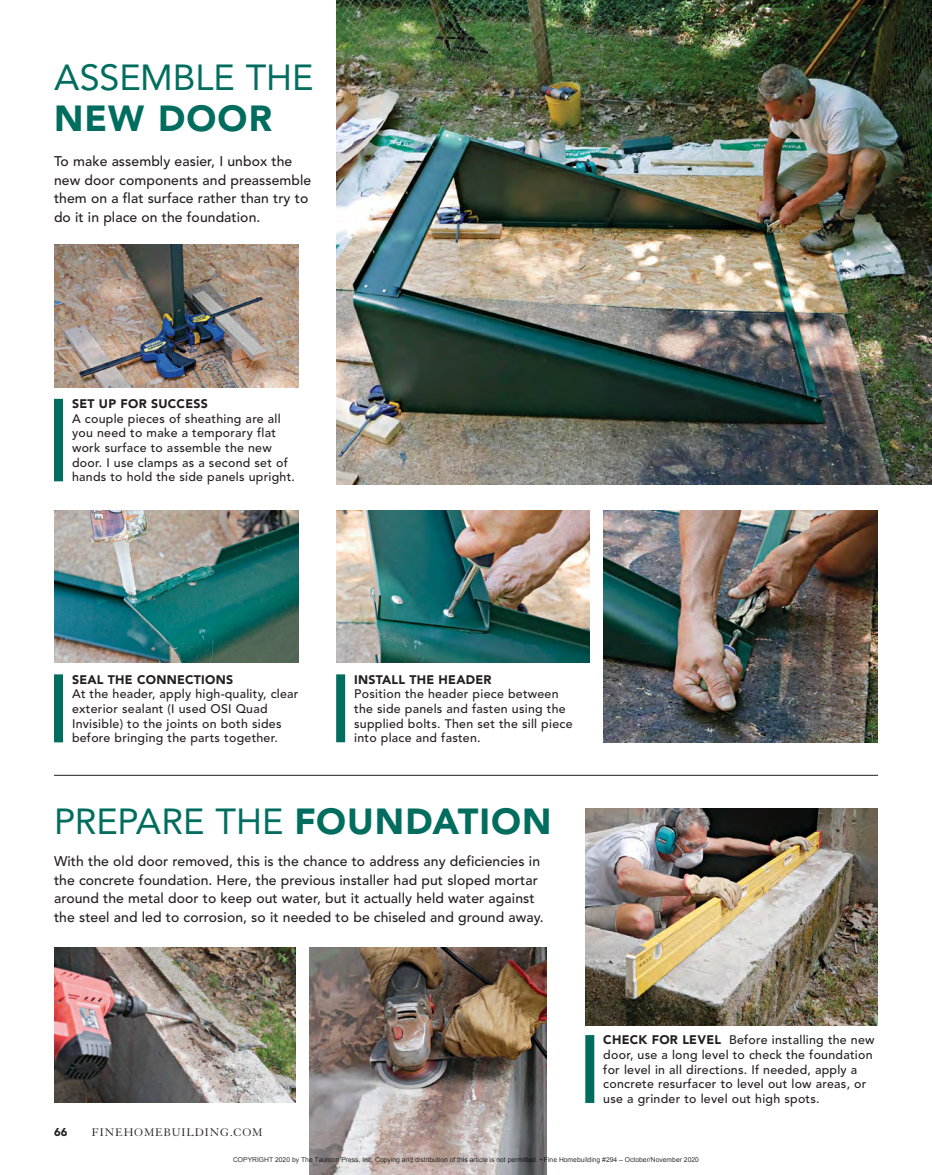
<style>
.page{position:relative;width:932px;height:1175px;background:#fff}
.page>*{position:absolute;margin:0;border:0;box-sizing:border-box;transform-origin:0 0}
.t1{font:36px/40.5px "Avenir LT Std";letter-spacing:-.005em;color:#006d5e}
.t2{font:900 36px "Avenir LT Std";letter-spacing:.025em;color:#006d5e}
.t3{font:500 13.95px/18.6px "Avenir LT Std";letter-spacing:.005em;color:#231f20}
.t4{font:500 12.3px/14.7px "Avenir LT Std";letter-spacing:.02em;color:#231f20}
.t5{font:12px "Granjon LT Std";letter-spacing:.07em;color:#231f20}
.t6{font:900 11.25px "Avenir LT Std";color:#231f20}
.t7{font:6.75px "Arial";color:rgb(0 0 0/.8)}
.s1{font-weight:900}
.s2{font-weight:900;font-style:italic;color:#fff}
.s3{font-weight:400}
</style>
<div class="page">
<img style="left:336px;top:0;width:596px;height:484px">
<img style="left:54px;top:244px;width:244px;height:143px">
<img style="left:54px;top:511px;width:244px;height:151px">
<img style="left:336px;top:511px;width:254px;height:151px">
<img style="left:603px;top:511px;width:275px;height:231px">
<img style="left:54px;top:947px;width:242px;height:155px">
<img style="left:309px;top:947px;width:237px;height:227px">
<img style="left:585px;top:808px;width:293px;height:217px">
<div style="left:54px;top:399px;width:9px;height:82px;background:#006d5e"></div>
<div style="left:54px;top:674px;width:9px;height:68px;background:#006d5e"></div>
<div style="left:585px;top:1035px;width:9px;height:67px;background:#006d5e"></div>
<div style="left:336px;top:674px;width:9px;height:68px;background:#006d5e"></div>
<hr style="left:54px;top:775px;width:824px;height:1px;background:#231f20">
<p class="t1" style="left:54px;top:58px;width:261px">ASSEMBLE THE<br><span class="s1">NEW DOOR</span></p>
<p class="t3" style="left:54px;top:152px;width:259px">To make assembly easier, I unbox the new door components and preassemble them on a flat surface rather than try to do it in place on the foundation.</p>
<p class="t4" style="left:72px;top:397px;width:224px"><span class="s1">SET UP FOR SUCCESS</span><span class="s2">.<br></span>A couple pieces of sheathing are all you need to make a temporary flat work surface to assemble the new door. I use clamps as a second set of hands to hold the side panels upright.</p>
<p class="t4" style="left:72px;top:672px;width:228px"><span class="s1">SEAL THE CONNECTIONS</span><span class="s2">.<br></span>At the header, apply high-quality, clear exterior sealant (I used OSI Quad Invisible) to the joints on both sides before bringing the parts together.</p>
<p class="t4" style="left:354px;top:672px;width:220px"><span class="s1">INSTALL THE HEADER</span><span class="s2">.<br></span>Position the header piece between the side panels and fasten using the supplied bolts. Then set the sill piece into place and fasten.</p>
<p class="t1" style="left:54px;top:801px;width:85px">PREPAR</p>
<p class="t2" style="left:183px;top:799px;width:370px"><span class="s3">E THE</span> FOUNDATION</p>
<p class="t3" style="left:54px;top:852px;width:491px">With the old door removed, this is the chance to address any deficiencies in the concrete foundation. Here, the previous installer had put sloped mortar around the metal door to keep out water, but it actually held water against the steel and led to corrosion, so it needed to be chiseled and ground away.</p>
<p class="t4" style="left:603px;top:1033px;width:273px"><span class="s1">CHECK FOR LEVEL</span><span class="s2">.</span> Before installing the new door, use a long level to check the foundation for level in all directions. If needed, apply a concrete resurfacer to level out low areas, or use a grinder to level out high spots.</p>
<p class="t6" style="left:54px;top:1125px;width:15px">66</p>
<p class="t5" style="left:92px;top:1126px;width:162px">FINEHOMEBUILDING.COM</p>
<p class="t7" style="left:233px;top:1155px;width:467px">COPYRIGHT 2020 by The Taunton Press, Inc. Copying and distribution of this article is not permitted. • Fine Homebuilding #294 – October/November 2020</p>
</div>
